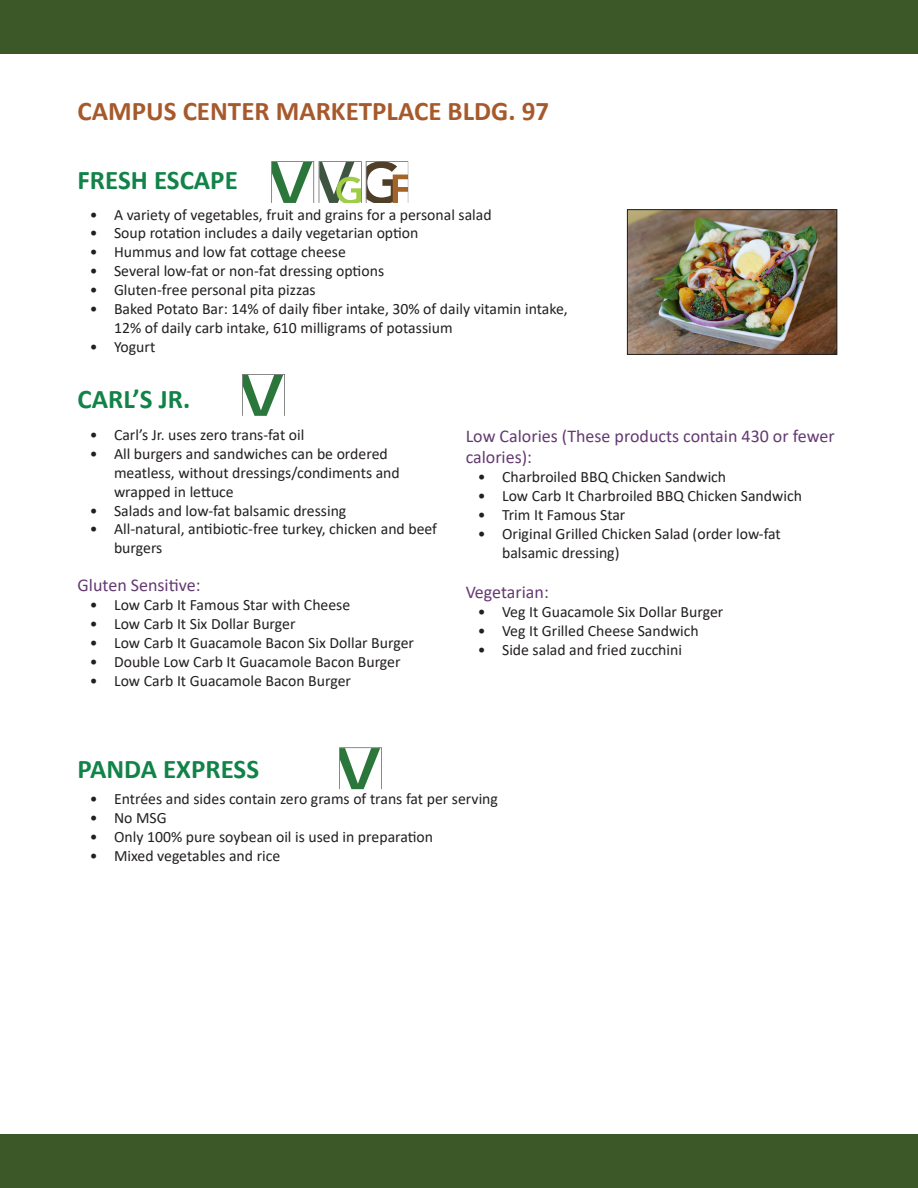
<style>
.page{position:relative;width:918px;height:1188px;background:#fff}
.page>*{position:absolute;margin:0;border:0;box-sizing:border-box;transform-origin:0 0}
.t1{font:700 27px "Calibri";color:#128348}
.t2{font:700 27px "Calibri";color:#a65a2c}
.t3{font:18px/21.6px "Calibri";color:#643a71}
.t4{font:15.75px/18.9px "Calibri";color:#231f20}
</style>
<div class="page">
<div style="left:0;top:0;width:918px;height:54px;background:#3d5828"></div>
<div style="left:0;top:1134px;width:918px;height:54px;background:#3d5828"></div>
<img style="left:629px;top:211px;width:206px;height:142px">
<div style="left:627px;top:209px;width:210px;height:146px;border:1px solid #231f20"></div>
<svg style="left:339px;top:747px;width:43px;height:42px"></svg>
<svg style="left:242px;top:374px;width:43px;height:42px"></svg>
<svg style="left:271px;top:161px;width:137px;height:42px"></svg>
<p class="t2" style="left:78px;top:92px;width:473px">CAMPUS CENTER MARKETPLACE BLDG. 97</p>
<p class="t1" style="left:78px;top:161px;width:162px">FRESH ESCAPE</p>
<p class="t4" style="left:90px;top:205px;width:403px">• A variety of vegetables, fruit and grains for a personal salad</p>
<p class="t4" style="left:90px;top:223px;width:330px">• Soup rotation includes a daily vegetarian option</p>
<p class="t4" style="left:90px;top:242px;width:258px">• Hummus and low fat cottage cheese</p>
<p class="t4" style="left:90px;top:261px;width:296px">• Several low-fat or non-fat dressing options</p>
<p class="t4" style="left:90px;top:280px;width:227px">• Gluten-free personal pita pizzas</p>
<p class="t4" style="left:114px;top:299px;width:455px;text-indent:-24px">• Baked Potato Bar: 14% of daily fiber intake, 30% of daily vitamin intake,<br>12% of daily carb intake, 610 milligrams of potassium</p>
<p class="t4" style="left:90px;top:337px;width:67px">• Yogurt</p>
<p class="t1" style="left:78px;top:380px;width:114px">CARL’S JR.</p>
<p class="t4" style="left:90px;top:425px;width:216px">• Carl’s Jr. uses zero trans-fat oil</p>
<p class="t4" style="left:114px;top:444px;width:287px;text-indent:-24px">• All burgers and sandwiches can be ordered meatless, without dressings/condiments and wrapped in lettuce</p>
<p class="t4" style="left:90px;top:501px;width:258px">• Salads and low-fat balsamic dressing</p>
<p class="t4" style="left:114px;top:519px;width:325px;text-indent:-24px">• All-natural, antibiotic-free turkey, chicken and beef burgers</p>
<p class="t3" style="left:78px;top:574px;width:124px">Gluten Sensitive:</p>
<p class="t4" style="left:90px;top:595px;width:262px">• Low Carb It Famous Star with Cheese</p>
<p class="t4" style="left:90px;top:614px;width:207px">• Low Carb It Six Dollar Burger</p>
<p class="t4" style="left:90px;top:633px;width:326px">• Low Carb It Guacamole Bacon Six Dollar Burger</p>
<p class="t4" style="left:90px;top:652px;width:312px">• Double Low Carb It Guacamole Bacon Burger</p>
<p class="t4" style="left:90px;top:671px;width:263px">• Low Carb It Guacamole Bacon Burger</p>
<p class="t3" style="left:466px;top:424px;width:371px">Low Calories (These products contain 430 or fewer calories):</p>
<p class="t4" style="left:478px;top:467px;width:250px">• Charbroiled BBQ Chicken Sandwich</p>
<p class="t4" style="left:478px;top:486px;width:326px">• Low Carb It Charbroiled BBQ Chicken Sandwich</p>
<p class="t4" style="left:478px;top:505px;width:149px">• Trim It Famous Star</p>
<p class="t4" style="left:502px;top:524px;width:280px;text-indent:-24px">• Original Grilled Chicken Salad (order low-fat balsamic dressing)</p>
<p class="t3" style="left:466px;top:581px;width:85px">Vegetarian:</p>
<p class="t4" style="left:478px;top:602px;width:247px">• Veg It Guacamole Six Dollar Burger</p>
<p class="t4" style="left:478px;top:621px;width:223px">• Veg It Grilled Cheese Sandwich</p>
<p class="t4" style="left:478px;top:640px;width:206px">• Side salad and fried zucchini</p>
<p class="t1" style="left:78px;top:750px;width:183px">PANDA EXPRESS</p>
<p class="t4" style="left:90px;top:789px;width:410px">• Entrées and sides contain zero grams of trans fat per serving</p>
<p class="t4" style="left:90px;top:808px;width:78px">• No MSG</p>
<p class="t4" style="left:90px;top:827px;width:345px">• Only 100% pure soybean oil is used in preparation</p>
<p class="t4" style="left:90px;top:846px;width:192px">• Mixed vegetables and rice</p>
</div>
